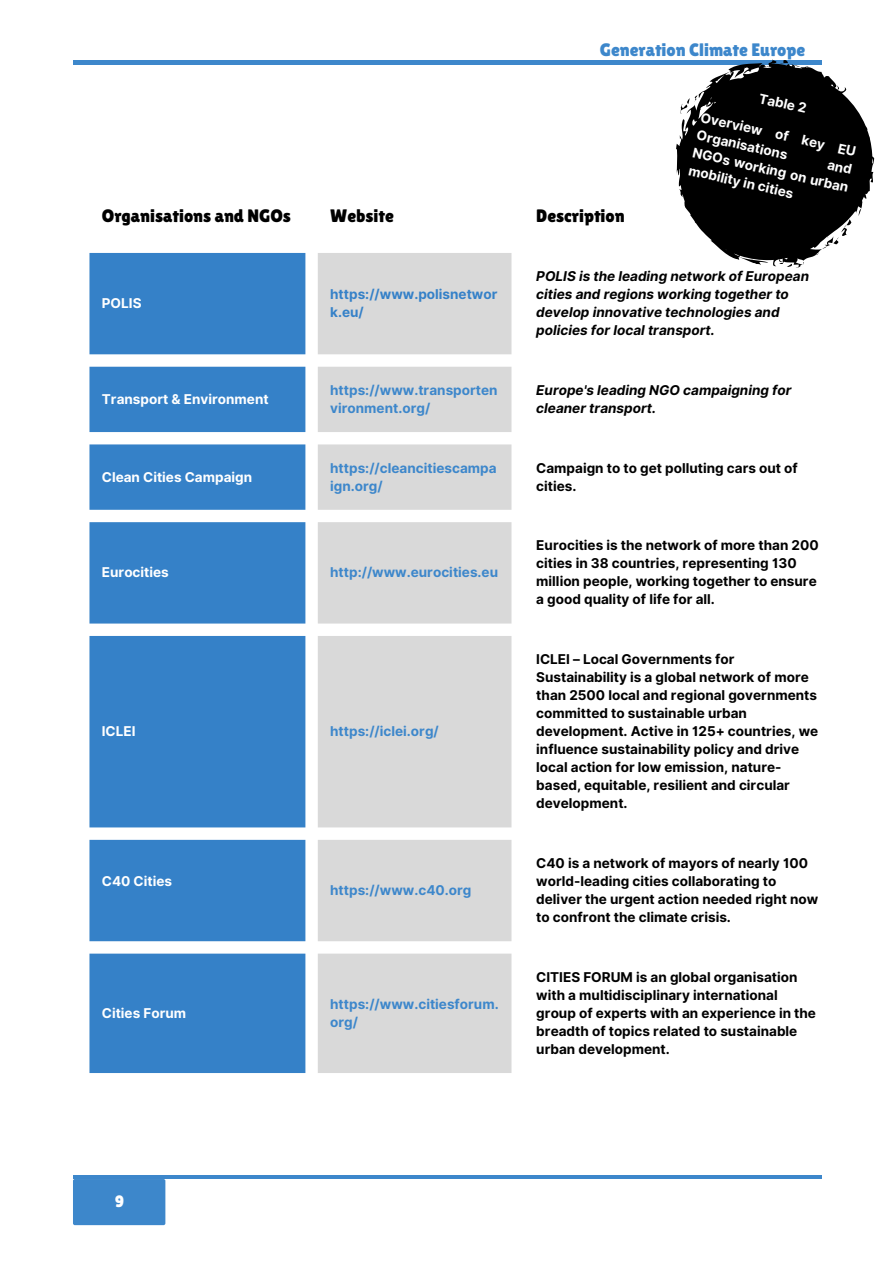
<style>
.page{position:relative;width:894px;height:1264px;background:#fff}
.page>*{position:absolute;margin:0;border:0;box-sizing:border-box;transform-origin:0 0}
.t1{font:18px "Lilita One";color:#000}
.t2{font:18px "Lilita One";color:#3d87cb}
.t3{font:16.5px "Lilita One";color:#fff}
.t4{font:700 13.5px/18px "Inter";color:#000}
.t5{font:italic 700 13.5px/18px "Inter";color:#000}
.t6{font:700 13.5px/18px "Inter";color:#3d87cb}
.t7{font:700 13.5px "Inter";color:#fff}
.t8{font:700 13.5px/18px "Inter";color:#3581c8}
.t9{font:700 13.35px/18.3px "Inter";color:#fff}
</style>
<div class="page">
<hr style="left:73px;top:61px;width:748px;height:3px;background:#3d87cb">
<hr style="left:73px;top:1175px;width:748px;height:3px;background:#3d87cb">
<div style="left:73px;top:1178px;width:92px;height:47px;background:#3d87cb;border-radius:2px"></div>
<svg style="left:89px;top:253px;width:216px;height:820px;background:#488dcd"></svg>
<svg style="left:318px;top:253px;width:193px;height:820px;background:#dcdcdc"></svg>
<svg style="left:654px;top:59px;width:221px;height:209px;fill:#000"></svg>
<h1 class="t2" style="left:599px;top:39px;width:207px">Generation Climate Europe</h1>
<h1 class="t1" style="left:102px;top:206px;width:191px">Organisations and NGOs</h1>
<h1 class="t1" style="left:330px;top:206px;width:65px">Website</h1>
<h1 class="t1" style="left:536px;top:206px;width:90px">Description</h1>
<p class="t9" style="left:761px;top:89px;width:50px;rotate:13deg">Table 2</p>
<p class="t9" style="left:703px;top:108px;width:160px;rotate:13deg">Overview of key EU<br>Organisations</p>
<p class="t9" style="left:699px;top:125px;width:161px;text-align:justify;text-indent:134px;rotate:13deg">and NGOs working on urban mobility in cities</p>
<p class="t7" style="left:102px;top:295px;width:41px">POLIS</p>
<p class="t8" style="left:330px;top:285px;width:169px">https://www.polisnetwor k.eu/</p>
<p class="t5" style="left:536px;top:267px;width:274px">POLIS is the leading network of European cities and regions working together to develop innovative technologies and policies for local transport.</p>
<p class="t7" style="left:102px;top:391px;width:168px">Transport &amp; Environment</p>
<p class="t6" style="left:330px;top:381px;width:169px">https://www.transporten vironment.org/</p>
<p class="t5" style="left:536px;top:381px;width:257px">Europe's leading NGO campaigning for cleaner transport.</p>
<p class="t7" style="left:102px;top:468px;width:152px">Clean Cities Campaign</p>
<p class="t6" style="left:330px;top:458px;width:168px">https://cleancitiescampa ign.org/</p>
<p class="t4" style="left:536px;top:458px;width:263px">Campaign to to get polluting cars out of cities.</p>
<p class="t7" style="left:102px;top:564px;width:68px">Eurocities</p>
<p class="t6" style="left:330px;top:563px;width:169px">http://www.eurocities.eu</p>
<p class="t7" style="left:102px;top:723px;width:35px">ICLEI</p>
<p class="t6" style="left:330px;top:722px;width:110px">https://iclei.org/</p>
<p class="t7" style="left:102px;top:873px;width:72px">C40 Cities</p>
<p class="t6" style="left:330px;top:881px;width:143px">https://www.c40.org</p>
<p class="t7" style="left:102px;top:1004px;width:86px">Cities Forum</p>
<p class="t6" style="left:330px;top:994px;width:170px">https://www.citiesforum. org/</p>
<p class="t4" style="left:536px;top:536px;width:284px">Eurocities is the network of more than 200 cities in 38 countries, representing 130 million people, working together to ensure a good quality of life for all.</p>
<p class="t4" style="left:536px;top:650px;width:283px">ICLEI – Local Governments for Sustainability is a global network of more than 2500 local and regional governments committed to sustainable urban development. Active in 125+ countries, we influence sustainability policy and drive local action for low emission, nature&shy;based, equitable, resilient and circular development.</p>
<p class="t4" style="left:536px;top:854px;width:283px">C40 is a network of mayors of nearly 100 world-leading cities collaborating to deliver the urgent action needed right now to confront the climate crisis.</p>
<p class="t4" style="left:536px;top:967px;width:281px">CITIES FORUM is an global organisation with a multidisciplinary international group of experts with an experience in the breadth of topics related to sustainable urban development.</p>
<p class="t3" style="left:115px;top:1191px;width:11px">9</p>
</div>
